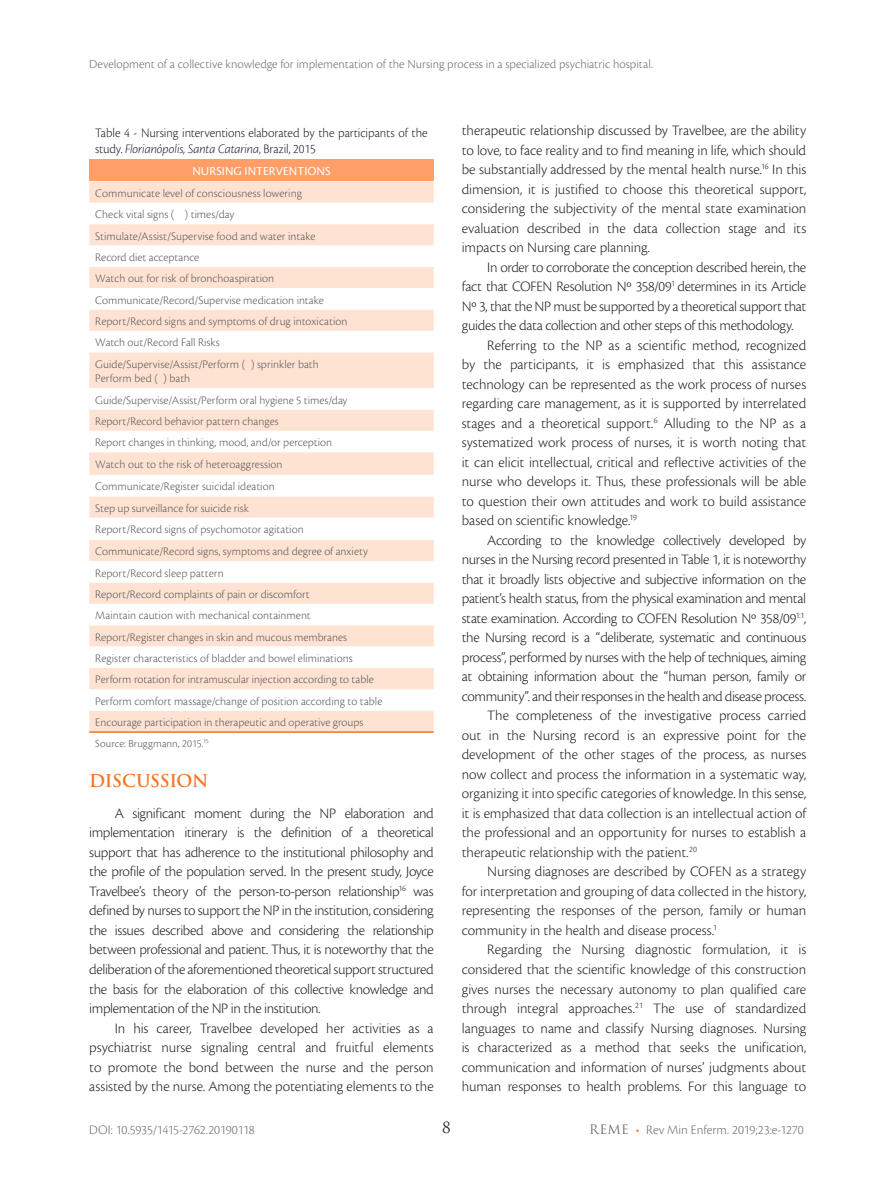
<style>
.page{position:relative;width:893px;height:1191px;background:#fff}
.page>*{position:absolute;margin:0;border:0;box-sizing:border-box;transform-origin:0 0}
.t1{font:700 17.25px "Trajan Pro";letter-spacing:-.025em;color:#f57523}
.t2{font:300 15px/19.5px "Cronos Pro";letter-spacing:-.01em;color:#231f20;text-align:justify}
.t3{font:15px "Trajan Pro";color:#231f20}
.t4{font:300 13.5px/16.2px "Cronos Pro";letter-spacing:-.005em;color:#231f20;scale:.96 1}
.t5{font:300 13.5px "Cronos Pro";letter-spacing:-.01em;color:#6c6d70}
.t6{font:300 12.75px "Cronos Pro";letter-spacing:.005em;color:#6c6d70}
.t7{font:12.75px "Cronos Pro";letter-spacing:.005em;color:#fff}
.t8{font:300 12px/21.5px "Cronos Pro";color:#57585a}
.t9{font:300 11.25px "Cronos Pro";letter-spacing:.005em;color:#57585a}
.s1{font-style:italic}
.s2{font-family:"Trajan Pro";font-weight:400;font-size:12.75px}
.s3{color:#f57523}
</style>
<div class="page">
<div style="left:89px;top:159px;width:345px;height:22px;background:#ff9f67"></div>
<svg style="left:89px;top:181px;width:345px;height:550px;background:#ffe4d3"></svg>
<svg style="left:89px;top:203px;width:345px;height:507px"></svg>
<hr style="left:89px;top:731px;width:345px;height:2px;background:#f57523">
<p class="t6" style="left:89px;top:57px;width:565px">Development of a collective knowledge for implementation of the Nursing process in a specialized psychiatric hospital.</p>
<p class="t4" style="left:95px;top:125px;width:348px">Table 4 - Nursing interventions elaborated by the participants of the study. <span class="s1">Florianópolis, Santa Catarina</span>, Brazil, 2015</p>
<p class="t7" style="left:192px;top:164px;width:140px">NURSING INTERVENTIONS</p>
<p class="t8" style="left:95px;top:182px;width:254px">Communicate level of consciousness lowering<br>Check vital signs ( ) times/day Stimulate/Assist/Supervise food and water intake Record diet acceptance<br>Watch out for risk of bronchoaspiration Communicate/Record/Supervise medication intake Report/Record signs and symptoms of drug intoxication Watch out/Record Fall Risks Guide/Supervise/Assist/Perform ( ) sprinkler bath</p>
<p class="t8" style="left:95px;top:367px;width:289px">Perform bed ( ) bath<br>Guide/Supervise/Assist/Perform oral hygiene 5 times/day Report/Record behavior pattern changes<br>Report changes in thinking, mood, and/or perception<br>Watch out to the risk of heteroaggression Communicate/Register suicidal ideation<br>Step up surveillance for suicide risk<br>Report/Record signs of psychomotor agitation Communicate/Record signs, symptoms and degree of anxiety Report/Record sleep pattern<br>Report/Record complaints of pain or discomfort<br>Maintain caution with mechanical containment Report/Register changes in skin and mucous membranes Register characteristics of bladder and bowel eliminations Perform rotation for intramuscular injection according to table Perform comfort massage/change of position according to table Encourage participation in therapeutic and operative groups</p>
<p class="t9" style="left:95px;top:737px;width:115px">Source: Bruggmann, 2015.<sup>15</sup></p>
<p class="t1" style="left:89px;top:770px;width:121px">DISCUSSION</p>
<p class="t2" style="left:89px;top:803px;width:346px;text-indent:26px">A significant moment during the NP elaboration and implementation itinerary is the definition of a theoretical support that has adherence to the institutional philosophy and the profile of the population served. In the present study, Joyce Travelbee’s theory of the person-to-person relationship<sup>16</sup> was defined by nurses to support the NP in the institution, considering the issues described above and considering the relationship between professional and patient. Thus, it is noteworthy that the deliberation of the aforementioned theoretical support structured the basis for the elaboration of this collective knowledge and implementation of the NP in the institution.</p>
<p class="t2" style="left:89px;top:1018px;width:346px;text-indent:26px">In his career, Travelbee developed her activities as a psychiatrist nurse signaling central and fruitful elements to promote the bond between the nurse and the person assisted by the nurse. Among the potentiating elements to the</p>
<p class="t2" style="left:462px;top:121px;width:346px">therapeutic relationship discussed by Travelbee, are the ability to love, to face reality and to find meaning in life, which should be substantially addressed by the mental health nurse.<sup>16</sup> In this dimension, it is justified to choose this theoretical support, considering the subjectivity of the mental state examination evaluation described in the data collection stage and its impacts on Nursing care planning.</p>
<p class="t2" style="left:487px;top:257px;width:320px">In order to corroborate the conception described herein, the</p>
<p class="t2" style="left:462px;top:277px;width:346px">fact that COFEN Resolution Nº 358/09<sup>1</sup> determines in its Article</p>
<p class="t2" style="left:462px;top:296px;width:346px">Nº 3, that the NP must be supported by a theoretical support that</p>
<p class="t2" style="left:462px;top:316px;width:333px">guides the data collection and other steps of this methodology.</p>
<p class="t2" style="left:487px;top:335px;width:320px">Referring to the NP as a scientific method, recognized</p>
<p class="t2" style="left:462px;top:355px;width:346px">by the participants, it is emphasized that this assistance</p>
<p class="t2" style="left:462px;top:374px;width:346px">technology can be represented as the work process of nurses</p>
<p class="t2" style="left:462px;top:394px;width:346px">regarding care management, as it is supported by interrelated</p>
<p class="t2" style="left:462px;top:413px;width:346px">stages and a theoretical support.<sup>6</sup> Alluding to the NP as a</p>
<p class="t2" style="left:462px;top:433px;width:346px">systematized work process of nurses, it is worth noting that</p>
<p class="t2" style="left:462px;top:452px;width:346px">it can elicit intellectual, critical and reflective activities of the</p>
<p class="t2" style="left:462px;top:472px;width:346px">nurse who develops it. Thus, these professionals will be able</p>
<p class="t2" style="left:462px;top:491px;width:346px">to question their own attitudes and work to build assistance</p>
<p class="t2" style="left:462px;top:511px;width:177px">based on scientific knowledge.<sup>19</sup></p>
<p class="t2" style="left:487px;top:530px;width:320px">According to the knowledge collectively developed by</p>
<p class="t2" style="left:462px;top:550px;width:346px">nurses in the Nursing record presented in Table 1, it is noteworthy</p>
<p class="t2" style="left:462px;top:569px;width:346px">that it broadly lists objective and subjective information on the</p>
<p class="t2" style="left:462px;top:589px;width:346px">patient’s health status, from the physical examination and mental</p>
<p class="t2" style="left:462px;top:608px;width:346px">state examination. According to COFEN Resolution Nº 358/09<sup>1:1</sup>,</p>
<p class="t2" style="left:462px;top:628px;width:346px">the Nursing record is a “deliberate, systematic and continuous</p>
<p class="t2" style="left:462px;top:647px;width:346px">process”, performed by nurses with the help of techniques, aiming</p>
<p class="t2" style="left:462px;top:667px;width:346px">at obtaining information about the “human person, family or</p>
<p class="t2" style="left:462px;top:686px;width:346px">community”. and their responses in the health and disease process.</p>
<p class="t2" style="left:487px;top:706px;width:320px">The completeness of the investigative process carried</p>
<p class="t2" style="left:462px;top:725px;width:346px">out in the Nursing record is an expressive point for the</p>
<p class="t2" style="left:462px;top:745px;width:346px">development of the other stages of the process, as nurses</p>
<p class="t2" style="left:462px;top:764px;width:346px">now collect and process the information in a systematic way,</p>
<p class="t2" style="left:462px;top:784px;width:346px">organizing it into specific categories of knowledge. In this sense,</p>
<p class="t2" style="left:462px;top:803px;width:346px">it is emphasized that data collection is an intellectual action of</p>
<p class="t2" style="left:462px;top:823px;width:346px">the professional and an opportunity for nurses to establish a</p>
<p class="t2" style="left:462px;top:842px;width:237px">therapeutic relationship with the patient.<sup>20</sup></p>
<p class="t2" style="left:487px;top:862px;width:320px">Nursing diagnoses are described by COFEN as a strategy</p>
<p class="t2" style="left:462px;top:881px;width:346px">for interpretation and grouping of data collected in the history,</p>
<p class="t2" style="left:462px;top:901px;width:346px">representing the responses of the person, family or human</p>
<p class="t2" style="left:462px;top:920px;width:257px">community in the health and disease process.<sup>1</sup></p>
<p class="t2" style="left:487px;top:940px;width:320px">Regarding the Nursing diagnostic formulation, it is</p>
<p class="t2" style="left:462px;top:959px;width:346px">considered that the scientific knowledge of this construction</p>
<p class="t2" style="left:462px;top:979px;width:346px">gives nurses the necessary autonomy to plan qualified care</p>
<p class="t2" style="left:462px;top:998px;width:346px">through integral approaches.<sup>21</sup> The use of standardized</p>
<p class="t2" style="left:462px;top:1018px;width:346px">languages to name and classify Nursing diagnoses. Nursing</p>
<p class="t2" style="left:462px;top:1037px;width:346px">is characterized as a method that seeks the unification,</p>
<p class="t2" style="left:462px;top:1057px;width:346px">communication and information of nurses’ judgments about</p>
<p class="t2" style="left:462px;top:1076px;width:346px">human responses to health problems. For this language to</p>
<p class="t3" style="left:442px;top:1118px;width:10px">8</p>
<p class="t5" style="left:89px;top:1121px;width:167px">DOI: 10.5935/1415-2762.20190118</p>
<p class="t5" style="left:589px;top:1121px;width:216px"><span class="s2">REME</span> <span class="s3">•</span> Rev Min Enferm. 2019;23:e-1270</p>
</div>
